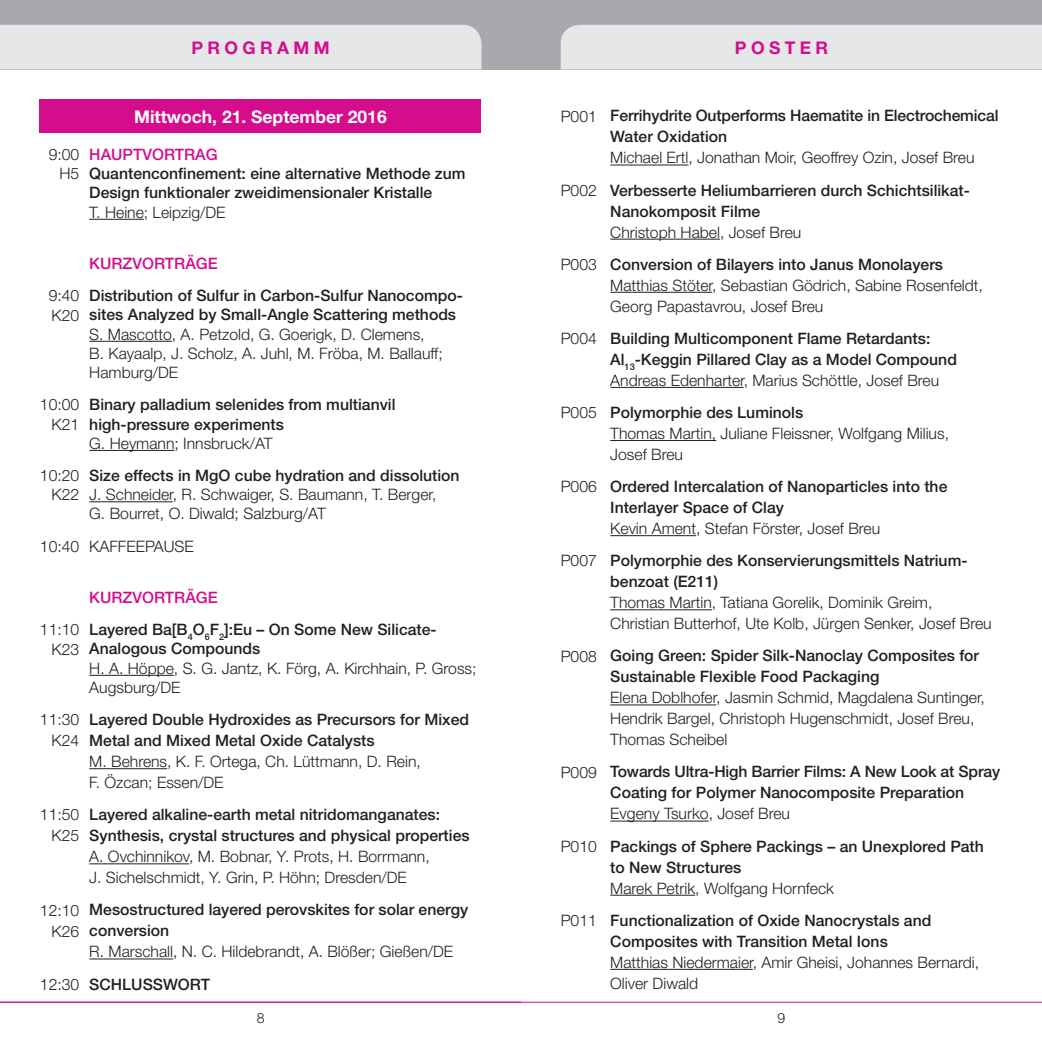
<style>
.page{position:relative;width:1042px;height:1042px;background:#fff}
.page>*{position:absolute;margin:0;border:0;box-sizing:border-box;transform-origin:0 0}
.t1{font:700 17.5px "Helvetica Neue";color:#fff}
.t2{font:700 17.5px "Helvetica Neue";letter-spacing:.25em;color:#d50d8c}
.t3{font:500 15.75px/21px "Helvetica Neue";color:#231f20}
.t4{font:300 15.75px/21px "Helvetica Neue";color:#231f20}
.t5{font:500 15.75px "Helvetica Neue";color:#d50d8c}
.t6{font:300 14px "Helvetica Neue";color:#231f20}
.s1{font-weight:500}
.s2{font-weight:300}
</style>
<div class="page">
<div style="left:0;top:0;width:521px;height:69px;background:#a8a9ad"></div>
<div style="left:521px;top:0;width:521px;height:69px;background:#a8a9ad"></div>
<div style="left:561px;top:25px;width:481px;height:44px;background:#e6e7e9"></div>
<div style="left:0;top:25px;width:481px;height:44px;background:#e6e7e9"></div>
<hr style="left:521px;top:1002px;width:521px;height:1px;background:#d50d8c">
<hr style="left:0;top:1002px;width:521px;height:1px;background:#d50d8c">
<hr style="left:610px;top:165px;width:78px;height:1px;background:#231f20">
<hr style="left:610px;top:239px;width:110px;height:1px;background:#231f20">
<hr style="left:610px;top:292px;width:102px;height:1px;background:#231f20">
<hr style="left:610px;top:387px;width:134px;height:1px;background:#231f20">
<hr style="left:610px;top:440px;width:106px;height:1px;background:#231f20">
<hr style="left:610px;top:535px;width:86px;height:1px;background:#231f20">
<hr style="left:610px;top:609px;width:102px;height:1px;background:#231f20">
<hr style="left:610px;top:704px;width:106px;height:1px;background:#231f20">
<hr style="left:610px;top:820px;width:98px;height:1px;background:#231f20">
<hr style="left:610px;top:895px;width:85px;height:1px;background:#231f20">
<hr style="left:610px;top:969px;width:143px;height:1px;background:#231f20">
<div style="left:40px;top:99px;width:441px;height:34px;background:#d50d8c"></div>
<hr style="left:89px;top:219px;width:55px;height:1px;background:#231f20">
<hr style="left:89px;top:341px;width:83px;height:1px;background:#231f20">
<hr style="left:89px;top:450px;width:85px;height:1px;background:#231f20">
<hr style="left:89px;top:501px;width:84px;height:1px;background:#231f20">
<hr style="left:89px;top:675px;width:85px;height:1px;background:#231f20">
<hr style="left:89px;top:768px;width:78px;height:1px;background:#231f20">
<hr style="left:89px;top:863px;width:100px;height:1px;background:#231f20">
<hr style="left:89px;top:958px;width:84px;height:1px;background:#231f20">
<p class="t2" style="left:191px;top:37px;width:140px">PROGRAMM</p>
<p class="t1" style="left:134px;top:106px;width:254px">Mittwoch, 21. September 2016</p>
<p class="t4" style="left:49px;top:144px;width:32px;line-height:19.2px;text-align:right">9:00<br>H5</p>
<p class="t5" style="left:89px;top:145px;width:130px">HAUPTVORTRAG</p>
<p class="t3" style="left:89px;top:164px;width:378px;line-height:19.2px">Quantenconfinement: eine alternative Methode zum<br>Design funktionaler zweidimensionaler Kristalle</p>
<p class="t4" style="left:89px;top:201px;width:138px">T. Heine; Leipzig/DE</p>
<p class="t5" style="left:89px;top:254px;width:130px">KURZVORTRÄGE</p>
<p class="t4" style="left:49px;top:286px;width:32px;line-height:19.2px">9:40<br>K20</p>
<p class="t3" style="left:89px;top:286px;width:373px;line-height:19.2px">Distribution of Sulfur in Carbon-Sulfur Nanocompo&shy;sites Analyzed by Small-Angle Scattering methods</p>
<p class="t4" style="left:89px;top:324px;width:355px;line-height:19.2px">S. Mascotto, A. Petzold, G. Goerigk, D. Clemens,<br>B. Kayaalp, J. Scholz, A. Juhl, M. Fröba, M. Ballauff;<br>Hamburg/DE</p>
<p class="t4" style="left:40px;top:395px;width:41px;line-height:19.2px;text-align:right">10:00<br>K21</p>
<p class="t3" style="left:89px;top:395px;width:308px;line-height:19.2px">Binary palladium selenides from multianvil high-pressure experiments</p>
<p class="t4" style="left:89px;top:432px;width:185px">G. Heymann; Innsbruck/AT</p>
<p class="t4" style="left:40px;top:465px;width:41px;line-height:19.2px;text-align:right">10:20<br>K22</p>
<p class="t3" style="left:89px;top:465px;width:372px">Size effects in MgO cube hydration and dissolution</p>
<p class="t4" style="left:89px;top:485px;width:349px;line-height:19.2px">J. Schneider, R. Schwaiger, S. Baumann, T. Berger,<br>G. Bourret, O. Diwald; Salzburg/AT</p>
<p class="t4" style="left:40px;top:535px;width:155px">10:40 KAFFEEPAUSE</p>
<p class="t5" style="left:89px;top:588px;width:130px">KURZVORTRÄGE</p>
<p class="t4" style="left:40px;top:620px;width:41px;line-height:19.2px;text-align:right">11:10<br>K23</p>
<p class="t3" style="left:89px;top:620px;width:349px;line-height:19.2px">Layered Ba[B<sub>4</sub>O<sub>6</sub>F<sub>2</sub>]:Eu – On Some New Silicate-<br>Analogous Compounds</p>
<p class="t4" style="left:89px;top:658px;width:389px;line-height:19.2px">H. A. Höppe, S. G. Jantz, K. Förg, A. Kirchhain, P. Gross;<br>Augsburg/DE</p>
<p class="t4" style="left:40px;top:709px;width:41px;text-align:right">11:30<br>K24</p>
<p class="t3" style="left:89px;top:709px;width:381px">Layered Double Hydroxides as Precursors for Mixed<br>Metal and Mixed Metal Oxide Catalysts</p>
<p class="t4" style="left:89px;top:750px;width:333px">M. Behrens, K. F. Ortega, Ch. Lüttmann, D. Rein,<br>F. Özcan; Essen/DE</p>
<p class="t4" style="left:40px;top:804px;width:41px;text-align:right">11:50<br>K25</p>
<p class="t3" style="left:89px;top:804px;width:382px">Layered alkaline-earth metal nitridomanganates:<br>Synthesis, crystal structures and physical properties</p>
<p class="t4" style="left:89px;top:846px;width:342px">A. Ovchinnikov, M. Bobnar, Y. Prots, H. Borrmann,<br>J. Sichelschmidt, Y. Grin, P. Höhn; Dresden/DE</p>
<p class="t4" style="left:40px;top:899px;width:41px;text-align:right">12:10<br>K26</p>
<p class="t3" style="left:89px;top:899px;width:380px">Mesostructured layered perovskites for solar energy conversion</p>
<p class="t4" style="left:40px;top:935px;width:415px;line-height:32.2px;text-indent:49px">R. Marschall, N. C. Hildebrandt, A. Blößer; Gießen/DE<br>12:30 <span class="s1">SCHLUSSWORT</span></p>
<p class="t6" style="left:257px;top:1010px;width:9px">8</p>
<p class="t2" style="left:735px;top:37px;width:95px">POSTER</p>
<p class="t3" style="left:610px;top:105px;width:390px;text-indent:-50px"><span class="s2">P001</span> Ferrihydrite Outperforms Haematite in Electrochemical<br>Water Oxidation</p>
<p class="t4" style="left:561px;top:141px;width:415px;line-height:32.2px;text-align:right">Michael Ertl, Jonathan Moir, Geoffrey Ozin, Josef Breu<br>P002 <span class="s1">Verbesserte Heliumbarrieren durch Schichtsilikat-</span></p>
<p class="t3" style="left:610px;top:200px;width:151px">Nanokomposit Filme</p>
<p class="t3" style="left:561px;top:216px;width:384px;line-height:32.2px;text-indent:50px"><span class="s2">Christoph Habel, Josef Breu<br>P003</span> Conversion of Bilayers into Janus Monolayers</p>
<p class="t4" style="left:610px;top:274px;width:374px">Matthias Stöter, Sebastian Gödrich, Sabine Rosenfeldt,<br>Georg Papastavrou, Josef Breu</p>
<p class="t3" style="left:610px;top:327px;width:348px;text-indent:-50px"><span class="s2">P004</span> Building Multicomponent Flame Retardants:<br>Al<sub>13</sub>-Keggin Pillared Clay as a Model Compound<br><span class="s2">Andreas Edenharter, Marius Schöttle, Josef Breu</span></p>
<p class="t4" style="left:610px;top:401px;width:340px;text-indent:-50px">P005 <span class="s1">Polymorphie des Luminols<br></span>Thomas Martin, Juliane Fleissner, Wolfgang Milius,<br>Josef Breu</p>
<p class="t3" style="left:610px;top:476px;width:339px;text-indent:-50px"><span class="s2">P006</span> Ordered Intercalation of Nanoparticles into the<br>Interlayer Space of Clay</p>
<p class="t3" style="left:561px;top:512px;width:407px;line-height:32.2px;text-indent:50px"><span class="s2">Kevin Ament, Stefan Förster, Josef Breu<br>P007</span> Polymorphie des Konservierungsmittels Natrium-</p>
<p class="t3" style="left:610px;top:571px;width:109px">benzoat (E211)</p>
<p class="t4" style="left:610px;top:592px;width:383px">Thomas Martin, Tatiana Gorelik, Dominik Greim,<br>Christian Butterhof, Ute Kolb, Jürgen Senker, Josef Breu</p>
<p class="t3" style="left:610px;top:645px;width:370px;text-indent:-50px"><span class="s2">P008</span> Going Green: Spider Silk-Nanoclay Composites for<br>Sustainable Flexible Food Packaging</p>
<p class="t4" style="left:610px;top:687px;width:376px">Elena Doblhofer, Jasmin Schmid, Magdalena Suntinger,<br>Hendrik Bargel, Christoph Hugenschmidt, Josef Breu,<br>Thomas Scheibel</p>
<p class="t3" style="left:610px;top:761px;width:391px;text-indent:-50px"><span class="s2">P009</span> Towards Ultra-High Barrier Films: A New Look at Spray<br>Coating for Polymer Nanocomposite Preparation</p>
<p class="t3" style="left:561px;top:797px;width:425px;line-height:32.2px;text-indent:50px"><span class="s2">Evgeny Tsurko, Josef Breu<br>P010</span> Packings of Sphere Packings – an Unexplored Path</p>
<p class="t3" style="left:610px;top:856px;width:132px">to New Structures</p>
<p class="t3" style="left:561px;top:872px;width:372px;line-height:32.2px;text-indent:50px"><span class="s2">Marek Petrik, Wolfgang Hornfeck<br>P011</span> Functionalization of Oxide Nanocrystals and</p>
<p class="t3" style="left:610px;top:930px;width:279px">Composites with Transition Metal Ions</p>
<p class="t4" style="left:610px;top:951px;width:370px">Matthias Niedermaier, Amir Gheisi, Johannes Bernardi,<br>Oliver Diwald</p>
<p class="t6" style="left:777px;top:1010px;width:9px">9</p>
</div>
